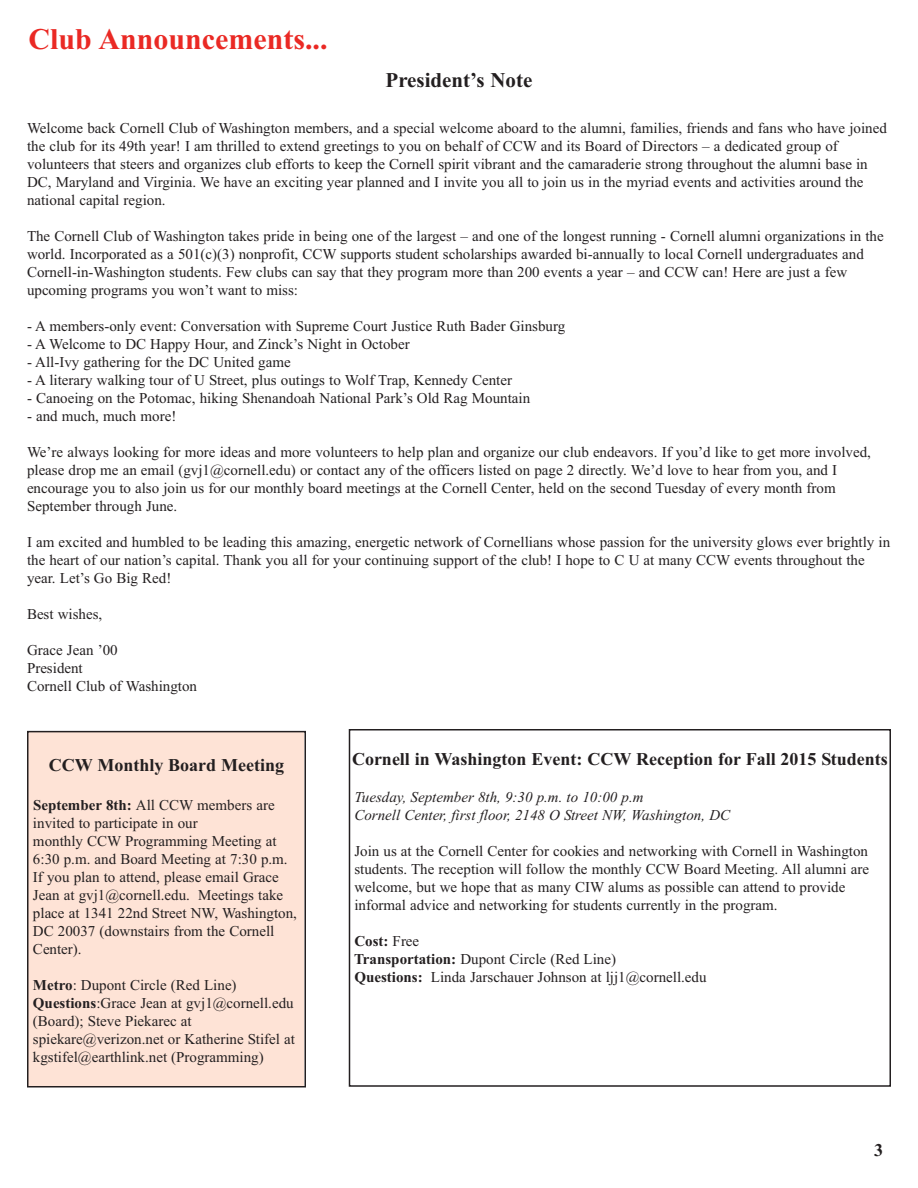
<style>
.page{position:relative;width:918px;height:1188px;background:#fff}
.page>*{position:absolute;margin:0;border:0;box-sizing:border-box;transform-origin:0 0}
.t1{font:700 30px "Times New Roman";color:#ea2924}
.t2{font:700 21px "Times New Roman";color:#231f20}
.t3{font:700 18px "Times New Roman";color:#231f20}
.t4{font:15px/18px "Times New Roman";color:#231f20}
.t5{font:italic 15px/18px "Times New Roman";color:#231f20}
.s1{font-weight:700}
</style>
<div class="page">
<div style="left:28px;top:732px;width:276px;height:354px;background:#fee3d6"></div>
<div style="left:27px;top:731px;width:279px;height:357px;border:2px solid #231f20"></div>
<div style="left:349px;top:729px;width:542px;height:358px;border:2px solid #231f20"></div>
<h1 class="t1" style="left:28px;top:21px;width:301px">Club Announcements...</h1>
<h2 class="t2" style="left:386px;top:67px;width:148px">President’s Note</h2>
<p class="t4" style="left:27px;top:119px;width:861px">Welcome back Cornell Club of Washington members, and a special welcome aboard to the alumni, families, friends and fans who have joined the club for its 49th year! I am thrilled to extend greetings to you on behalf of CCW and its Board of Directors – a dedicated group of volunteers that steers and organizes club efforts to keep the Cornell spirit vibrant and the camaraderie strong throughout the alumni base in DC, Maryland and Virginia. We have an exciting year planned and I invite you all to join us in the myriad events and activities around the national capital region.</p>
<p class="t4" style="left:27px;top:227px;width:858px">The Cornell Club of Washington takes pride in being one of the largest – and one of the longest running - Cornell alumni organizations in the world. Incorporated as a 501(c)(3) nonprofit, CCW supports student scholarships awarded bi-annually to local Cornell undergraduates and Cornell-in-Washington students. Few clubs can say that they program more than 200 events a year – and CCW can! Here are just a few upcoming programs you won’t want to miss:</p>
<p class="t4" style="left:27px;top:317px;width:540px">- A members-only event: Conversation with Supreme Court Justice Ruth Bader Ginsburg</p>
<p class="t4" style="left:27px;top:335px;width:384px">- A Welcome to DC Happy Hour, and Zinck’s Night in October</p>
<p class="t4" style="left:27px;top:353px;width:265px">- All-Ivy gathering for the DC United game</p>
<p class="t4" style="left:27px;top:371px;width:487px">- A literary walking tour of U Street, plus outings to Wolf Trap, Kennedy Center</p>
<p class="t4" style="left:27px;top:389px;width:505px">- Canoeing on the Potomac, hiking Shenandoah National Park’s Old Rag Mountain</p>
<p class="t4" style="left:27px;top:407px;width:151px">- and much, much more!</p>
<p class="t4" style="left:27px;top:443px;width:845px">We’re always looking for more ideas and more volunteers to help plan and organize our club endeavors. If you’d like to get more involved, please drop me an email (gvj1@cornell.edu) or contact any of the officers listed on page 2 directly. We’d love to hear from you, and I encourage you to also join us for our monthly board meetings at the Cornell Center, held on the second Tuesday of every month from September through June.</p>
<p class="t4" style="left:27px;top:533px;width:865px">I am excited and humbled to be leading this amazing, energetic network of Cornellians whose passion for the university glows ever brightly in the heart of our nation’s capital. Thank you all for your continuing support of the club! I hope to C U at many CCW events throughout the year. Let’s Go Big Red!</p>
<p class="t4" style="left:27px;top:605px;width:77px">Best wishes,</p>
<p class="t4" style="left:27px;top:641px;width:172px">Grace Jean ’00<br>President<br>Cornell Club of Washington</p>
<p class="t3" style="left:49px;top:754px;width:237px">CCW Monthly Board Meeting</p>
<p class="t4" style="left:33px;top:796px;width:266px"><span class="s1">September 8th:</span> All CCW members are invited to participate in our<br>monthly CCW Programming Meeting at 6:30 p.m. and Board Meeting at 7:30 p.m.<br>If you plan to attend, please email Grace Jean at gvj1@cornell.edu. Meetings take place at 1341 22nd Street NW, Washington, DC 20037 (downstairs from the Cornell Center).</p>
<p class="t4" style="left:33px;top:976px;width:264px"><span class="s1">Metro</span>: Dupont Circle (Red Line)<br><span class="s1">Questions</span>:Grace Jean at gvj1@cornell.edu (Board); Steve Piekarec at spiekare@verizon.net or Katherine Stifel at kgstifel@earthlink.net (Programming)</p>
<p class="t3" style="left:352px;top:748px;width:537px">Cornell in Washington Event: CCW Reception for Fall 2015 Students</p>
<p class="t5" style="left:354px;top:788px;width:377px">Tuesday, September 8th, 9:30 p.m. to 10:00 p.m<br>Cornell Center, first floor, 2148 O Street NW, Washington, DC</p>
<p class="t4" style="left:354px;top:842px;width:516px">Join us at the Cornell Center for cookies and networking with Cornell in Washington students. The reception will follow the monthly CCW Board Meeting. All alumni are welcome, but we hope that as many CIW alums as possible can attend to provide informal advice and networking for students currently in the program.</p>
<p class="t4" style="left:354px;top:932px;width:354px"><span class="s1">Cost:</span> Free<br><span class="s1">Transportation:</span> Dupont Circle (Red Line)<br><span class="s1">Questions:</span> Linda Jarschauer Johnson at ljj1@cornell.edu</p>
<p class="t3" style="left:874px;top:1139px;width:10px">3</p>
</div>
